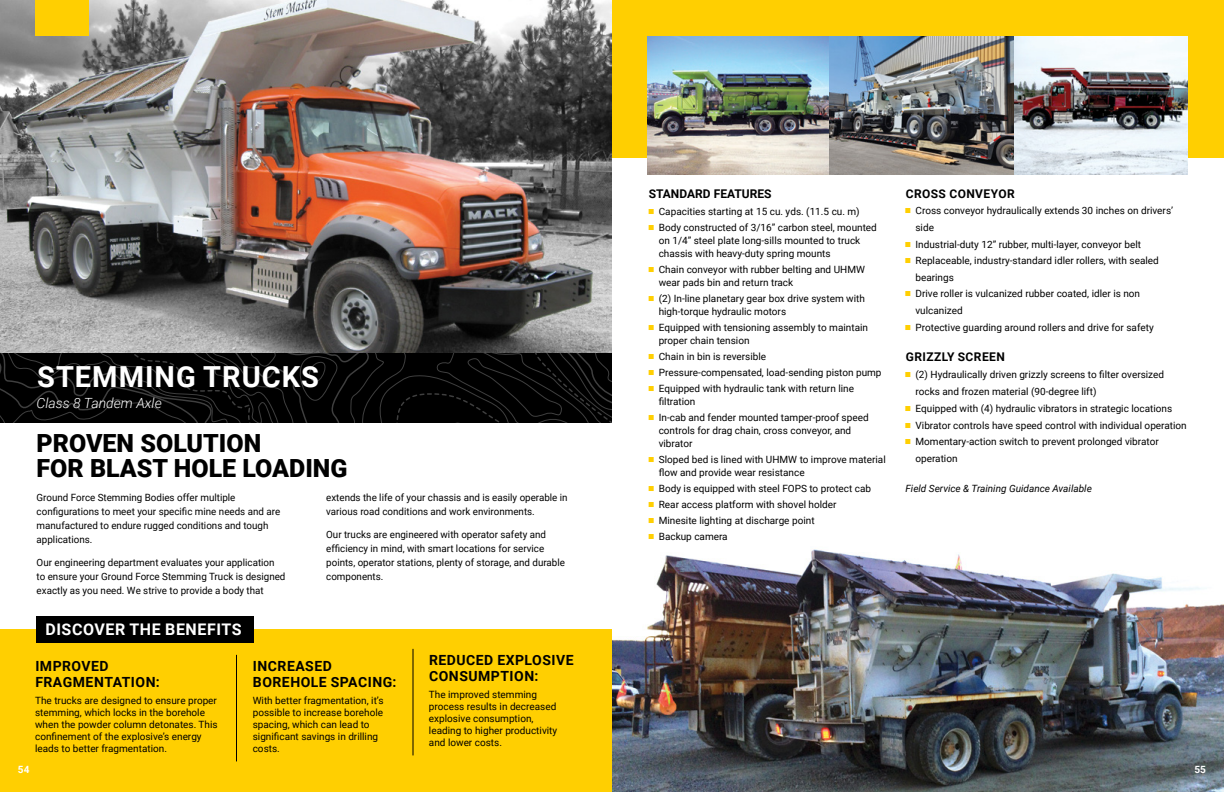
<style>
.page{position:relative;width:1224px;height:792px;background:#fff}
.page>*{position:absolute;margin:0;border:0;box-sizing:border-box;transform-origin:0 0}
.t1{font:700 29px "Roboto";letter-spacing:.035em;color:#fff}
.t2{font:900 25px/25px "Roboto";color:#000}
.t3{font:700 16px "Roboto";letter-spacing:.035em;color:#fff}
.t4{font:700 14px/16px "Roboto";letter-spacing:.035em;color:#000}
.t5{font:italic 300 14px "Roboto";color:#fff}
.t6{font:700 12px "Roboto";letter-spacing:.035em;color:#000}
.t7{font:700 12px "Roboto";color:#000}
.t8{font:10px/12px "Roboto";color:#000}
.t9{font:italic 10px "Roboto";color:#000}
.t10{font:700 10px "Roboto";color:#fff}
</style>
<div class="page">
<img style="left:0;top:0;width:612px;height:353px">
<div style="left:0;top:629px;width:612px;height:163px;background:#ffcf01"></div>
<svg style="left:0;top:353px;width:16px;height:69px"></svg>
<svg style="left:16px;top:353px;width:12px;height:69px"></svg>
<svg style="left:596px;top:353px;width:16px;height:69px"></svg>
<svg style="left:28px;top:353px;width:568px;height:69px;background:#060606"></svg>
<svg style="left:194px;top:353px;width:372px;height:69px;background:#050505"></svg>
<div style="left:36px;top:616px;width:217px;height:27px;background:#000"></div>
<div style="left:35px;top:0;width:54px;height:36px;background:#ffcf01"></div>
<hr style="left:236px;top:655px;width:1px;height:106px;background:#000">
<hr style="left:412px;top:649px;width:2px;height:106px;background:#000">
<div style="left:612px;top:0;width:612px;height:158px;background:#ffcf01"></div>
<img style="left:613px;top:549px;width:611px;height:243px">
<img style="left:648px;top:36px;width:540px;height:138px">
<h1 class="t1" style="left:37px;top:356px;width:283px">STEMMING TRUCKS</h1>
<h3 class="t5" style="left:37px;top:393px;width:127px">Class 8 Tandem Axle</h3>
<h2 class="t2" style="left:37px;top:429px;width:312px">PROVEN SOLUTION<br>FOR BLAST HOLE LOADING</h2>
<p class="t8" style="left:326px;top:490px;width:243px;line-height:14px">extends the life of your chassis and is easily operable in various road conditions and work environments.</p>
<p class="t8" style="left:326px;top:527px;width:240px;line-height:14px">Our trucks are engineered with operator safety and efficiency in mind, with smart locations for service points, operator stations, plenty of storage, and durable components.</p>
<p class="t8" style="left:37px;top:490px;width:245px;line-height:14px">Ground Force Stemming Bodies offer multiple configurations to meet your specific mine needs and are manufactured to endure rugged conditions and tough applications.</p>
<p class="t8" style="left:37px;top:555px;width:250px;line-height:14px">Our engineering department evaluates your application to ensure your Ground Force Stemming Truck is designed exactly as you need. We strive to provide a body that</p>
<h3 class="t3" style="left:45px;top:618px;width:198px">DISCOVER THE BENEFITS</h3>
<h3 class="t4" style="left:35px;top:657px;width:126px">IMPROVED<br>FRAGMENTATION:</h3>
<h3 class="t4" style="left:253px;top:657px;width:145px">INCREASED<br>BOREHOLE SPACING:</h3>
<h3 class="t4" style="left:429px;top:651px;width:146px">REDUCED EXPLOSIVE<br>CONSUMPTION:</h3>
<p class="t8" style="left:35px;top:694px;width:184px">The trucks are designed to ensure proper stemming, which locks in the borehole when the powder column detonates. This confinement of the explosive’s energy leads to better fragmentation.</p>
<p class="t8" style="left:253px;top:694px;width:132px">With better fragmentation, it’s possible to increase borehole spacing, which can lead to significant savings in drilling costs.</p>
<p class="t8" style="left:429px;top:688px;width:130px">The improved stemming process results in decreased explosive consumption, leading to higher productivity and lower costs.</p>
<p class="t7" style="left:649px;top:185px;width:124px">STANDARD FEATURES</p>
<p class="t8" style="left:659px;top:203px;width:220px;line-height:16px">Capacities starting at 15 cu. yds. (11.5 cu. m)<br>Body constructed of 3/16” carbon steel, mounted</p>
<p class="t8" style="left:659px;top:234px;width:203px;line-height:13px">on 1/4” steel plate long-sills mounted to truck chassis with heavy-duty spring mounts</p>
<p class="t8" style="left:659px;top:263px;width:208px;line-height:13px">Chain conveyor with rubber belting and UHMW wear pads bin and return track</p>
<p class="t8" style="left:659px;top:292px;width:208px;line-height:13px">(2) In-line planetary gear box drive system with high-torque hydraulic motors</p>
<p class="t8" style="left:659px;top:321px;width:211px;line-height:13px">Equipped with tensioning assembly to maintain proper chain tension</p>
<p class="t8" style="left:659px;top:348px;width:224px;line-height:16px">Chain in bin is reversible<br>Pressure-compensated, load-sending piston pump<br>Equipped with hydraulic tank with return line</p>
<p class="t8" style="left:659px;top:393px;width:211px;line-height:16px">filtration<br>In-cab and fender mounted tamper-proof speed</p>
<p class="t8" style="left:659px;top:424px;width:194px;line-height:13px">controls for drag chain, cross conveyor, and vibrator</p>
<p class="t8" style="left:659px;top:453px;width:229px;line-height:13px">Sloped bed is lined with UHMW to improve material flow and provide wear resistance</p>
<p class="t8" style="left:659px;top:480px;width:214px;line-height:16px">Body is equipped with steel FOPS to protect cab Rear access platform with shovel holder Minesite lighting at discharge point<br>Backup camera</p>
<p class="t6" style="left:906px;top:185px;width:110px">CROSS CONVEYOR</p>
<p class="t8" style="left:915px;top:202px;width:259px;line-height:17px">Cross conveyor hydraulically extends 30 inches on drivers’ side<br>Industrial-duty 12” rubber, multi-layer, conveyor belt</p>
<p class="t8" style="left:915px;top:252px;width:245px;line-height:17px">Replaceable, industry-standard idler rollers, with sealed bearings</p>
<p class="t8" style="left:915px;top:285px;width:240px;line-height:17px">Drive roller is vulcanized rubber coated, idler is non vulcanized<br>Protective guarding around rollers and drive for safety</p>
<p class="t6" style="left:906px;top:348px;width:101px">GRIZZLY SCREEN</p>
<p class="t8" style="left:915px;top:366px;width:273px;line-height:17px">(2) Hydraulically driven grizzly screens to filter oversized rocks and frozen material (90-degree lift)<br>Equipped with (4) hydraulic vibrators in strategic locations Vibrator controls have speed control with individual operation</p>
<p class="t8" style="left:915px;top:433px;width:245px;line-height:17px">Momentary-action switch to prevent prolonged vibrator operation</p>
<p class="t9" style="left:906px;top:482px;width:188px">Field Service &amp; Training Guidance Available</p>
<p class="t10" style="left:18px;top:763px;width:13px">54</p>
<p class="t10" style="left:1195px;top:763px;width:13px">55</p>
</div>
